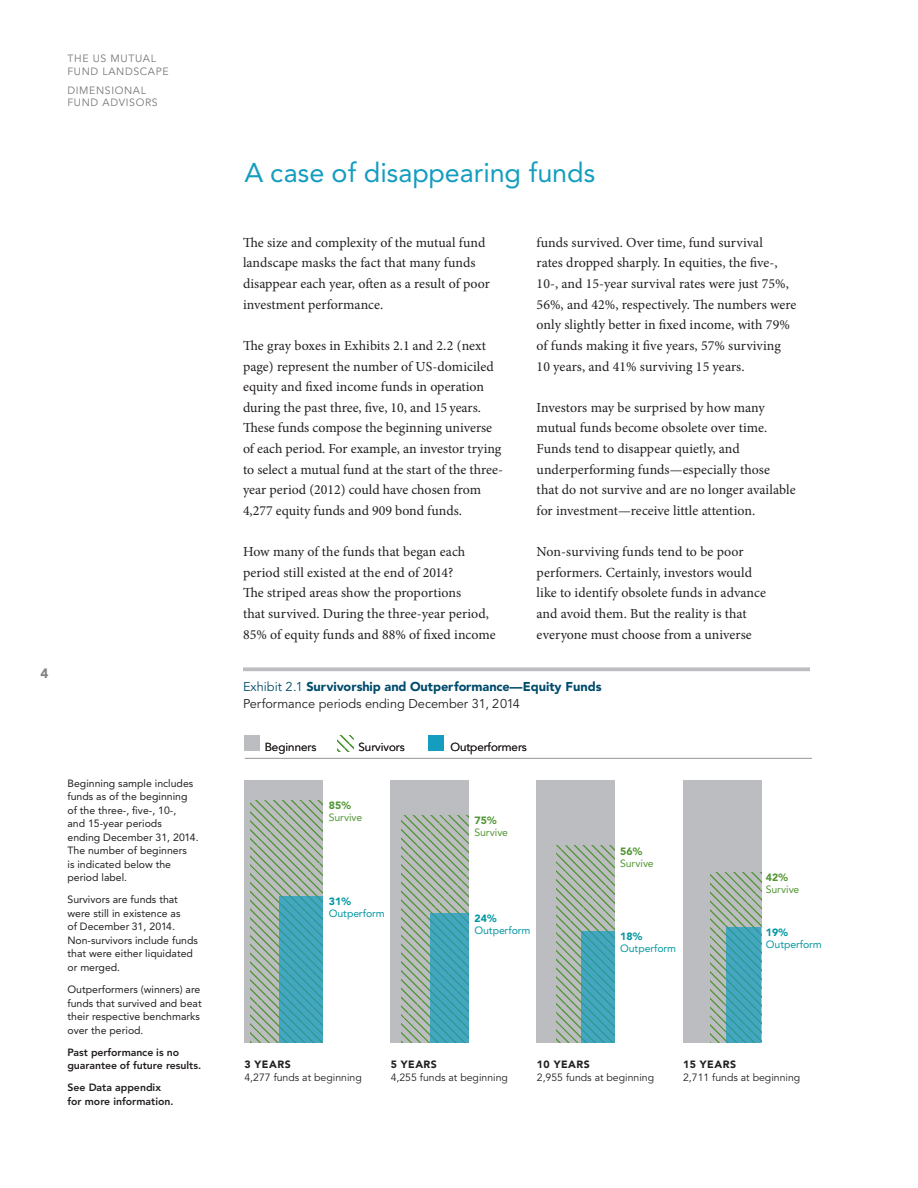
<style>
.page{position:relative;width:918px;height:1188px;background:#fff}
.page>*{position:absolute;margin:0;border:0;box-sizing:border-box;transform-origin:0 0}
.t1{font:27px "Avenir LT Std";letter-spacing:.005em;color:#149dbf}
.t2{font:13.8px/20.7px "Minion Pro";color:#231f20}
.t3{font:900 13.5px "Avenir LT Std";color:#808285}
.t4{font:900 12.75px "Avenir LT Std";color:#004b6c}
.t5{font:12.75px "Avenir LT Std";color:#231f20}
.t6{font:11.55px "Avenir LT Std";color:#231f20}
.t7{font:10.5px/13.5px "Avenir LT Std";color:#231f20}
.t8{font:10.5px/13.5px "Avenir LT Std";color:#231f20}
.t9{font:800 10.5px/13.5px "Avenir LT Std";color:#231f20}
.t10{font:10.5px/12px "Avenir LT Std";letter-spacing:-.005em;color:#0097a0}
.t11{font:10.5px/12.6px "Avenir LT Std";letter-spacing:.06em;color:#76787b}
.t12{font:10.5px/12px "Avenir LT Std";letter-spacing:-.015em;color:#529635}
.s1{font-weight:400}
.s2{font-weight:900}
</style>
<div class="page">
<svg style="left:243px;top:667px;width:567px;height:4px;background:#c3c4c6"></svg>
<div style="left:683px;top:780px;width:78px;height:263px;background:#bcbdc0"></div>
<svg style="left:711px;top:873px;width:50px;height:170px"></svg>
<div style="left:537px;top:780px;width:78px;height:263px;background:#bcbdc0"></div>
<svg style="left:556px;top:846px;width:59px;height:197px"></svg>
<div style="left:391px;top:780px;width:78px;height:263px;background:#bcbdc0"></div>
<svg style="left:401px;top:815px;width:68px;height:228px"></svg>
<div style="left:245px;top:780px;width:78px;height:263px;background:#bcbdc0"></div>
<svg style="left:251px;top:800px;width:72px;height:243px"></svg>
<hr style="left:245px;top:758px;width:567px;height:1px;background:#939598">
<div style="left:245px;top:736px;width:15px;height:15px;background:#bcbdc0"></div>
<svg style="left:338px;top:736px;width:15px;height:15px"></svg>
<div style="left:428px;top:736px;width:16px;height:15px;background:#149dbf"></div>
<svg style="left:279px;top:896px;width:44px;height:147px;background:#3fa3b6"></svg>
<svg style="left:430px;top:913px;width:39px;height:130px;background:#3fa3b6"></svg>
<svg style="left:582px;top:932px;width:33px;height:111px;background:#3fa3b5"></svg>
<svg style="left:727px;top:927px;width:34px;height:116px;background:#3fa3b6"></svg>
<p class="t11" style="left:68px;top:52px;width:103px">THE US MUTUAL<br>FUND LANDSCAPE</p>
<p class="t11" style="left:68px;top:84px;width:92px">DIMENSIONAL<br>FUND ADVISORS</p>
<p class="t3" style="left:40px;top:665px;width:9px">4</p>
<p class="t7" style="left:68px;top:777px;width:133px">Beginning sample includes funds as of the beginning of the three-, five-, 10-,<br>and 15-year periods<br>ending December 31, 2014.<br>The number of beginners<br>is indicated below the period label.</p>
<p class="t7" style="left:68px;top:893px;width:132px">Survivors are funds that were still in existence as<br>of December 31, 2014.<br>Non-survivors include funds that were either liquidated or merged.</p>
<p class="t7" style="left:68px;top:983px;width:136px">Outperformers (winners) are funds that survived and beat their respective benchmarks over the period.</p>
<p class="t9" style="left:68px;top:1045px;width:135px">Past performance is no guarantee of future results.</p>
<p class="t9" style="left:68px;top:1081px;width:108px">See Data appendix for more information.</p>
<p class="t1" style="left:244px;top:157px;width:352px">A case of disappearing funds</p>
<p class="t2" style="left:243px;top:232px;width:248px">The size and complexity of the mutual fund landscape masks the fact that many funds disappear each year, often as a result of poor investment performance.</p>
<p class="t2" style="left:243px;top:335px;width:261px">The gray boxes in Exhibits 2.1 and 2.2 (next page) represent the number of US-domiciled equity and fixed income funds in operation during the past three, five, 10, and 15 years.<br>These funds compose the beginning universe of each period. For example, an investor trying to select a mutual fund at the start of the three&shy;year period (2012) could have chosen from 4,277 equity funds and 909 bond funds.</p>
<p class="t2" style="left:243px;top:541px;width:254px">How many of the funds that began each period still existed at the end of 2014?<br>The striped areas show the proportions<br>that survived. During the three-year period, 85% of equity funds and 88% of fixed income</p>
<p class="t2" style="left:537px;top:232px;width:261px">funds survived. Over time, fund survival<br>rates dropped sharply. In equities, the five-, 10-, and 15-year survival rates were just 75%, 56%, and 42%, respectively. The numbers were only slightly better in fixed income, with 79% of funds making it five years, 57% surviving 10 years, and 41% surviving 15 years.</p>
<p class="t2" style="left:537px;top:397px;width:260px">Investors may be surprised by how many mutual funds become obsolete over time.<br>Funds tend to disappear quietly, and underperforming funds—especially those<br>that do not survive and are no longer available for investment—receive little attention.</p>
<p class="t2" style="left:537px;top:541px;width:231px">Non-surviving funds tend to be poor performers. Certainly, investors would like to identify obsolete funds in advance and avoid them. But the reality is that everyone must choose from a universe</p>
<p class="t4" style="left:243px;top:679px;width:360px"><span class="s1">Exhibit 2.1</span> Survivorship and Outperformance—Equity Funds</p>
<p class="t5" style="left:243px;top:697px;width:278px">Performance periods ending December 31, 2014</p>
<p class="t6" style="left:265px;top:740px;width:53px">Beginners</p>
<p class="t6" style="left:359px;top:740px;width:48px">Survivors</p>
<p class="t6" style="left:450px;top:740px;width:78px">Outperformers</p>
<p class="t12" style="left:329px;top:800px;width:35px"><span class="s2">85%<br></span>Survive</p>
<p class="t10" style="left:329px;top:895px;width:57px"><span class="s2">31%<br></span>Outperform</p>
<p class="t12" style="left:475px;top:814px;width:35px"><span class="s2">75%<br></span>Survive</p>
<p class="t10" style="left:475px;top:912px;width:57px"><span class="s2">24%<br></span>Outperform</p>
<p class="t12" style="left:620px;top:845px;width:35px"><span class="s2">56%<br></span>Survive</p>
<p class="t10" style="left:620px;top:931px;width:57px"><span class="s2">18%<br></span>Outperform</p>
<p class="t12" style="left:766px;top:872px;width:35px"><span class="s2">42%<br></span>Survive</p>
<p class="t10" style="left:766px;top:926px;width:57px"><span class="s2">19%<br></span>Outperform</p>
<p class="t8" style="left:244px;top:1058px;width:119px"><span class="s2">3 YEARS<br></span>4,277 funds at beginning</p>
<p class="t8" style="left:391px;top:1058px;width:119px"><span class="s2">5 YEARS<br></span>4,255 funds at beginning</p>
<p class="t8" style="left:537px;top:1058px;width:119px"><span class="s2">10 YEARS<br></span>2,955 funds at beginning</p>
<p class="t8" style="left:683px;top:1058px;width:119px"><span class="s2">15 YEARS<br></span>2,711 funds at beginning</p>
</div>
